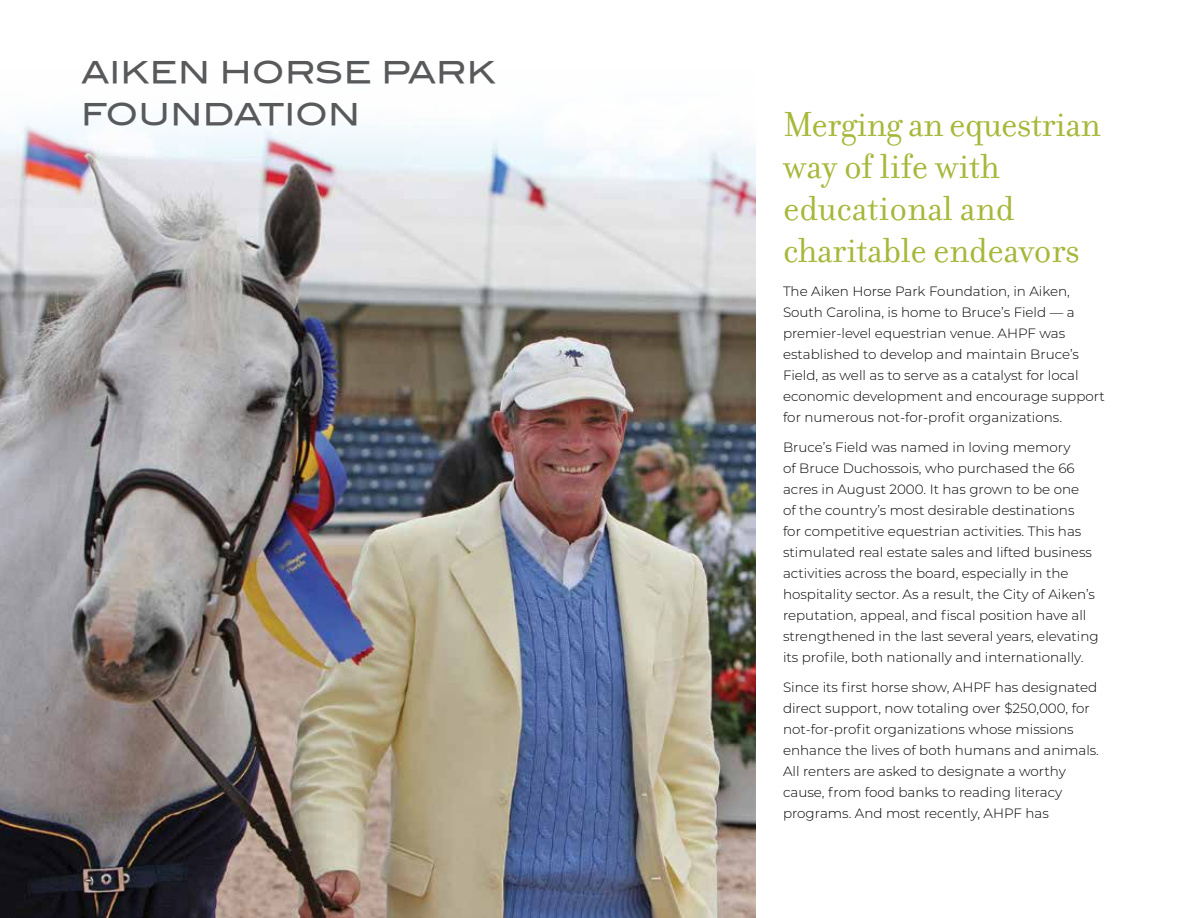
<style>
.page{position:relative;width:1188px;height:918px;background:#fff}
.page>*{position:absolute;margin:0;border:0;box-sizing:border-box;transform-origin:0 0}
.t1{font:37.5px/42px "Filosofia OT";letter-spacing:-.01em;color:#a7b739}
.t2{font:30px/42px "Blair Md ITCTT Medium";letter-spacing:.01em;color:#58595b}
.t3{font:300 13.5px/21px "Montserrat";color:#000}
</style>
<div class="page">
<hr style="left:1187px;top:0;width:1px;height:918px;background:#58595b">
<img style="left:0;top:122px;width:756px;height:796px">
<h2 class="t2" style="left:81px;top:51px;width:416px">AIKEN HORSE PARK<br>FOUNDATION</h2>
<h1 class="t1" style="left:783px;top:104px;width:319px">Merging an equestrian way of life with educational and charitable endeavors</h1>
<p class="t3" style="left:783px;top:280px;width:323px">The Aiken Horse Park Foundation, in Aiken, South Carolina, is home to Bruce’s Field — a premier-level equestrian venue. AHPF was established to develop and maintain Bruce’s Field, as well as to serve as a catalyst for local economic development and encourage support for numerous not-for-profit organizations.</p>
<p class="t3" style="left:783px;top:436px;width:317px">Bruce’s Field was named in loving memory<br>of Bruce Duchossois, who purchased the 66 acres in August 2000. It has grown to be one<br>of the country’s most desirable destinations<br>for competitive equestrian activities. This has stimulated real estate sales and lifted business activities across the board, especially in the hospitality sector. As a result, the City of Aiken’s reputation, appeal, and fiscal position have all strengthened in the last several years, elevating its profile, both nationally and internationally.</p>
<p class="t3" style="left:783px;top:676px;width:318px">Since its first horse show, AHPF has designated direct support, now totaling over $250,000, for not-for-profit organizations whose missions enhance the lives of both humans and animals.<br>All renters are asked to designate a worthy cause, from food banks to reading literacy programs. And most recently, AHPF has</p>
</div>
